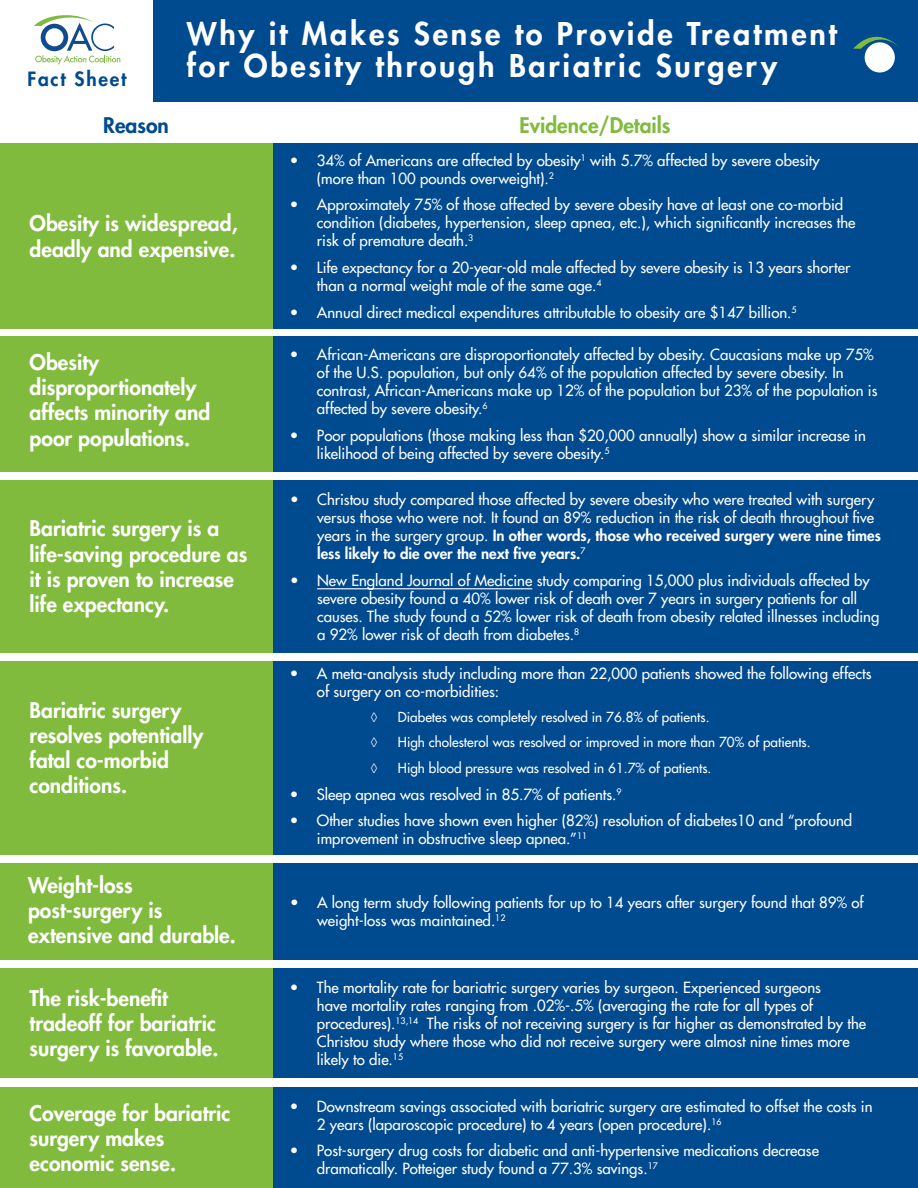
<style>
.page{position:relative;width:918px;height:1188px;background:#fff}
.page>*{position:absolute;margin:0;border:0;box-sizing:border-box;transform-origin:0 0}
.t1{font:800 30.45px/32px "Futura LT";letter-spacing:.09em;color:#fff}
.t2{font:800 21px/25.2px "Futura LT";color:#fff}
.t3{font:800 21px "Futura LT";color:#80bb3d}
.t4{font:800 21px "Futura LT";color:#004a90}
.t5{font:800 19.2px "Futura LT";letter-spacing:.09em;color:#004a90}
.t6{font:15px/18px "Futura LT";color:#fff}
.t7{font:13.5px "Futura LT";color:#fff}
.t8{font:13.5px "Bell";color:#fff}
.s1{font-weight:800}
</style>
<div class="page">
<div style="left:273px;top:480px;width:645px;height:172px;background:#004a90"></div>
<div style="left:0;top:480px;width:272px;height:172px;background:#80bb3d"></div>
<div style="left:273px;top:337px;width:645px;height:135px;background:#004a90"></div>
<div style="left:0;top:337px;width:272px;height:135px;background:#80bb3d"></div>
<div style="left:273px;top:143px;width:645px;height:185px;background:#004a90"></div>
<div style="left:0;top:143px;width:272px;height:185px;background:#80bb3d"></div>
<div style="left:153px;top:0;width:765px;height:102px;background:#004a90"></div>
<svg style="left:34px;top:15px;width:86px;height:49px"></svg>
<hr style="left:317px;top:588px;width:215px;height:1px;background:#fff">
<div style="left:273px;top:661px;width:645px;height:194px;background:#004a90"></div>
<div style="left:0;top:661px;width:273px;height:194px;background:#80bb3d"></div>
<div style="left:273px;top:863px;width:645px;height:97px;background:#004a90"></div>
<div style="left:0;top:863px;width:272px;height:97px;background:#80bb3d"></div>
<div style="left:273px;top:969px;width:645px;height:109px;background:#004a90"></div>
<div style="left:0;top:969px;width:272px;height:109px;background:#80bb3d"></div>
<div style="left:272px;top:1087px;width:646px;height:101px;background:#004a90"></div>
<div style="left:0;top:1087px;width:272px;height:101px;background:#80bb3d"></div>
<div style="left:865px;top:42px;width:30px;height:31px;background:#fff;border-radius:50%"></div>
<svg style="left:853px;top:36px;width:46px;height:13px"></svg>
<p class="t5" style="left:28px;top:69px;width:100px">Fact Sheet</p>
<h1 class="t1" style="left:187px;top:20px;width:652px">Why it Makes Sense to Provide Treatment for Obesity through Bariatric Surgery</h1>
<h2 class="t4" style="left:103px;top:115px;width:67px">Reason</h2>
<h2 class="t3" style="left:520px;top:115px;width:152px">Evidence/Details</h2>
<h2 class="t2" style="left:30px;top:213px;width:210px">Obesity is widespread, deadly and expensive.</h2>
<h2 class="t2" style="left:30px;top:351px;width:182px">Obesity disproportionately affects minority and poor populations.</h2>
<h2 class="t2" style="left:30px;top:517px;width:219px">Bariatric surgery is a life-saving procedure as it is proven to increase life expectancy.</h2>
<h2 class="t2" style="left:30px;top:699px;width:175px">Bariatric surgery resolves potentially fatal co-morbid conditions.</h2>
<h2 class="t2" style="left:28px;top:874px;width:209px">Weight-loss post-surgery is extensive and durable.</h2>
<h2 class="t2" style="left:30px;top:985px;width:190px">The risk-beneit tradeoff for bariatric surgery is favorable.</h2>
<h2 class="t2" style="left:30px;top:1102px;width:202px">Coverage for bariatric surgery makes economic sense.</h2>
<p class="t6" style="left:317px;top:152px;width:504px;text-indent:-27px">• 34% of Americans are affected by obesity<sup>1</sup> with 5.7% affected by severe obesity (more than 100 pounds overweight).<sup>2</sup></p>
<p class="t6" style="left:317px;top:197px;width:540px;text-indent:-27px">• Approximately 75% of those affected by severe obesity have at least one co-morbid condition (diabetes, hypertension, sleep apnea, etc.), which signiicantly increases the risk of premature death.<sup>3</sup></p>
<p class="t6" style="left:317px;top:259px;width:535px;text-indent:-27px">• Life expectancy for a 20-year-old male affected by severe obesity is 13 years shorter than a normal weight male of the same age.<sup>4</sup></p>
<p class="t6" style="left:290px;top:304px;width:508px">• Annual direct medical expenditures attributable to obesity are $147 billion.<sup>5</sup></p>
<p class="t6" style="left:317px;top:346px;width:562px;text-indent:-27px">• African-Americans are disproportionately affected by obesity. Caucasians make up 75% of the U.S. population, but only 64% of the population affected by severe obesity. In contrast, African-Americans make up 12% of the population but 23% of the population is affected by severe obesity.<sup>6</sup></p>
<p class="t6" style="left:317px;top:427px;width:550px;text-indent:-27px">• Poor populations (those making less than $20,000 annually) show a similar increase in likelihood of being affected by severe obesity.<sup>5</sup></p>
<p class="t6" style="left:317px;top:492px;width:565px;text-indent:-27px">• Christou study compared those affected by severe obesity who were treated with surgery versus those who were not. It found an 89% reduction in the risk of death throughout ive years in the surgery group. <span class="s1">In other words, those who received surgery were nine times less likely to die over the next ive years.</span><sup>7</sup></p>
<p class="t6" style="left:317px;top:572px;width:564px;text-indent:-27px">• New England Journal of Medicine study comparing 15,000 plus individuals affected by severe obesity found a 40% lower risk of death over 7 years in surgery patients for all causes. The study found a 52% lower risk of death from obesity related illnesses including a 92% lower risk of death from diabetes.<sup>8</sup></p>
<p class="t6" style="left:317px;top:665px;width:556px;text-indent:-27px">• A meta-analysis study including more than 22,000 patients showed the following effects of surgery on co-morbidities:</p>
<p class="t8" style="left:371px;top:709px;width:8px">◊</p>
<p class="t7" style="left:398px;top:710px;width:313px">Diabetes was completely resolved in 76.8% of patients.</p>
<p class="t8" style="left:371px;top:734px;width:8px">◊</p>
<p class="t7" style="left:398px;top:735px;width:414px">High cholesterol was resolved or improved in more than 70% of patients.</p>
<p class="t8" style="left:371px;top:761px;width:8px">◊</p>
<p class="t7" style="left:398px;top:761px;width:315px">High blood pressure was resolved in 61.7% of patients.</p>
<p class="t6" style="left:290px;top:786px;width:333px">• Sleep apnea was resolved in 85.7% of patients.<sup>9</sup></p>
<p class="t6" style="left:317px;top:813px;width:537px;text-indent:-27px">• Other studies have shown even higher (82%) resolution of diabetes10 and “profound improvement in obstructive sleep apnea.”<sup>11</sup></p>
<p class="t6" style="left:317px;top:895px;width:548px;text-indent:-27px">• A long term study following patients for up to 14 years after surgery found that 89% of weight-loss was maintained.<sup>12</sup></p>
<p class="t6" style="left:317px;top:979px;width:551px;text-indent:-27px">• The mortality rate for bariatric surgery varies by surgeon. Experienced surgeons<br>have mortality rates ranging from .02%-.5% (averaging the rate for all types of procedures).<sup>13,14</sup> The risks of not receiving surgery is far higher as demonstrated by the Christou study where those who did not receive surgery were almost nine times more likely to die.<sup>15</sup></p>
<p class="t6" style="left:317px;top:1098px;width:557px;text-indent:-27px">• Downstream savings associated with bariatric surgery are estimated to offset the costs in<br>2 years (laparoscopic procedure) to 4 years (open procedure).<sup>16</sup></p>
<p class="t6" style="left:317px;top:1143px;width:504px;text-indent:-27px">• Post-surgery drug costs for diabetic and anti-hypertensive medications decrease dramatically. Potteiger study found a 77.3% savings.<sup>17</sup></p>
</div>
